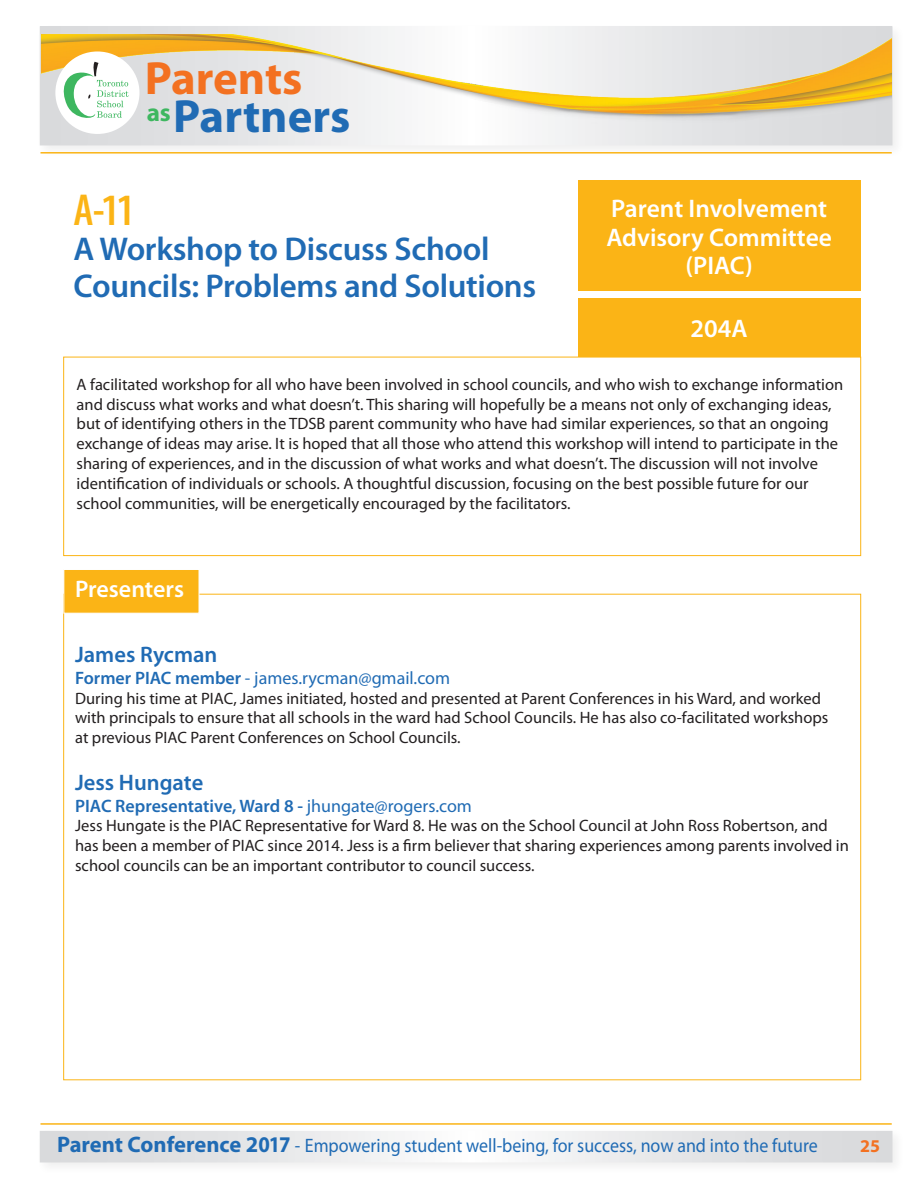
<style>
.page{position:relative;width:918px;height:1188px;background:#fff}
.page>*{position:absolute;margin:0;border:0;box-sizing:border-box;transform-origin:0 0}
.t1{font:700 46.8px "Myriad Pro";color:#206bb4}
.t2{font:700 46.8px "Myriad Pro";letter-spacing:-.005em;color:#f37121}
.t3{font:600 condensed 45px "Myriad Pro";color:#fbb416}
.t4{font:600 33px/37.5px "Myriad Pro";letter-spacing:-.01em;color:#206bb4}
.t5{font:600 25.5px "Myriad Pro";color:#fff}
.t6{font:700 25.2px "Myriad Pro";color:#3eb760}
.t7{font:600 24px "Myriad Pro";color:#fff}
.t8{font:600 22.5px "Myriad Pro";color:#206bb4}
.t9{font:19.5px "Myriad Pro";color:#206bb4;scale:.92 1}
.t10{font:600 18px "Myriad Pro";color:#206bb4}
.t11{font:18px "Myriad Pro";color:#206bb4}
.t12{font:700 18px "Myriad Pro";color:#f37121}
.t13{font:16.5px/19.8px "Myriad Pro";color:#231f20}
.s1{font-weight:600}
.s2{font-weight:400}
.s3{font-weight:700;font-size:22.5px}
</style>
<div class="page">
<div style="left:36px;top:1127px;width:870px;height:48px;background:#fbfbfb"></div>
<svg style="left:43px;top:1134px;width:846px;height:25px"></svg>
<div style="left:40px;top:1131px;width:852px;height:31px;border:2px solid #fff"></div>
<img style="left:39px;top:26px;width:853px;height:123px">
<hr style="left:40px;top:1123px;width:852px;height:2px;background:#fbb416">
<hr style="left:40px;top:152px;width:852px;height:2px;background:#fbb416">
<div style="left:55px;top:51px;width:85px;height:83px;background:#fff;border-radius:50%"></div>
<svg style="left:60px;top:62px;width:69px;height:59px"></svg>
<div style="left:578px;top:298px;width:283px;height:59px;background:#fbb416"></div>
<div style="left:63px;top:357px;width:798px;height:199px;border:1px solid #fbb416"></div>
<div style="left:578px;top:180px;width:283px;height:111px;background:#fbb416"></div>
<div style="left:64px;top:569px;width:135px;height:44px;background:#fbb416;border:1px solid #fff"></div>
<h1 class="t2" style="left:145px;top:48px;width:159px">Parents</h1>
<h1 class="t1" style="left:173px;top:86px;width:179px">Partners</h1>
<h3 class="t6" style="left:147px;top:96px;width:25px">as</h3>
<p class="t3" style="left:74px;top:182px;width:63px">A-11</p>
<p class="t4" style="left:74px;top:229px;width:464px">A Workshop to Discuss School<br>Councils: Problems and Solutions</p>
<p class="t5" style="left:611px;top:192px;width:217px">Parent Involvement</p>
<p class="t5" style="left:606px;top:221px;width:227px">Advisory Committee</p>
<p class="t5" style="left:686px;top:249px;width:69px">(PIAC)</p>
<p class="t5" style="left:691px;top:313px;width:59px">204A</p>
<p class="t13" style="left:77px;top:374px;width:768px">A facilitated workshop for all who have been involved in school councils, and who wish to exchange information and discuss what works and what doesn’t. This sharing will hopefully be a means not only of exchanging ideas, but of identifying others in the TDSB parent community who have had similar experiences, so that an ongoing exchange of ideas may arise. It is hoped that all those who attend this workshop will intend to participate in the sharing of experiences, and in the discussion of what works and what doesn’t. The discussion will not involve identification of individuals or schools. A thoughtful discussion, focusing on the best possible future for our school communities, will be energetically encouraged by the facilitators.</p>
<p class="t7" style="left:75px;top:574px;width:111px">Presenters</p>
<p class="t8" style="left:75px;top:640px;width:144px">James Rycman</p>
<p class="t11" style="left:75px;top:667px;width:377px"><span class="s1">Former PIAC member</span> - james.rycman@gmail.com</p>
<p class="t13" style="left:75px;top:688px;width:755px">During his time at PIAC, James initiated, hosted and presented at Parent Conferences in his Ward, and worked with principals to ensure that all schools in the ward had School Councils. He has also co-facilitated workshops</p>
<p class="t13" style="left:75px;top:727px;width:387px">at previous PIAC Parent Conferences on School Councils.</p>
<p class="t8" style="left:75px;top:768px;width:130px">Jess Hungate</p>
<p class="t10" style="left:75px;top:794px;width:398px">PIAC Representative, Ward 8 - <span class="s2">jhungate@rogers.com</span></p>
<p class="t13" style="left:75px;top:816px;width:775px">Jess Hungate is the PIAC Representative for Ward 8. He was on the School Council at John Ross Robertson, and has been a member of PIAC since 2014. Jess is a firm believer that sharing experiences among parents involved in school councils can be an important contributor to council success.</p>
<p class="t9" style="left:57px;top:1133px;width:828px"><span class="s3">Parent Conference 2017</span> - Empowering student well-being, for success, now and into the future</p>
<p class="t12" style="left:860px;top:1134px;width:21px">25</p>
</div>
